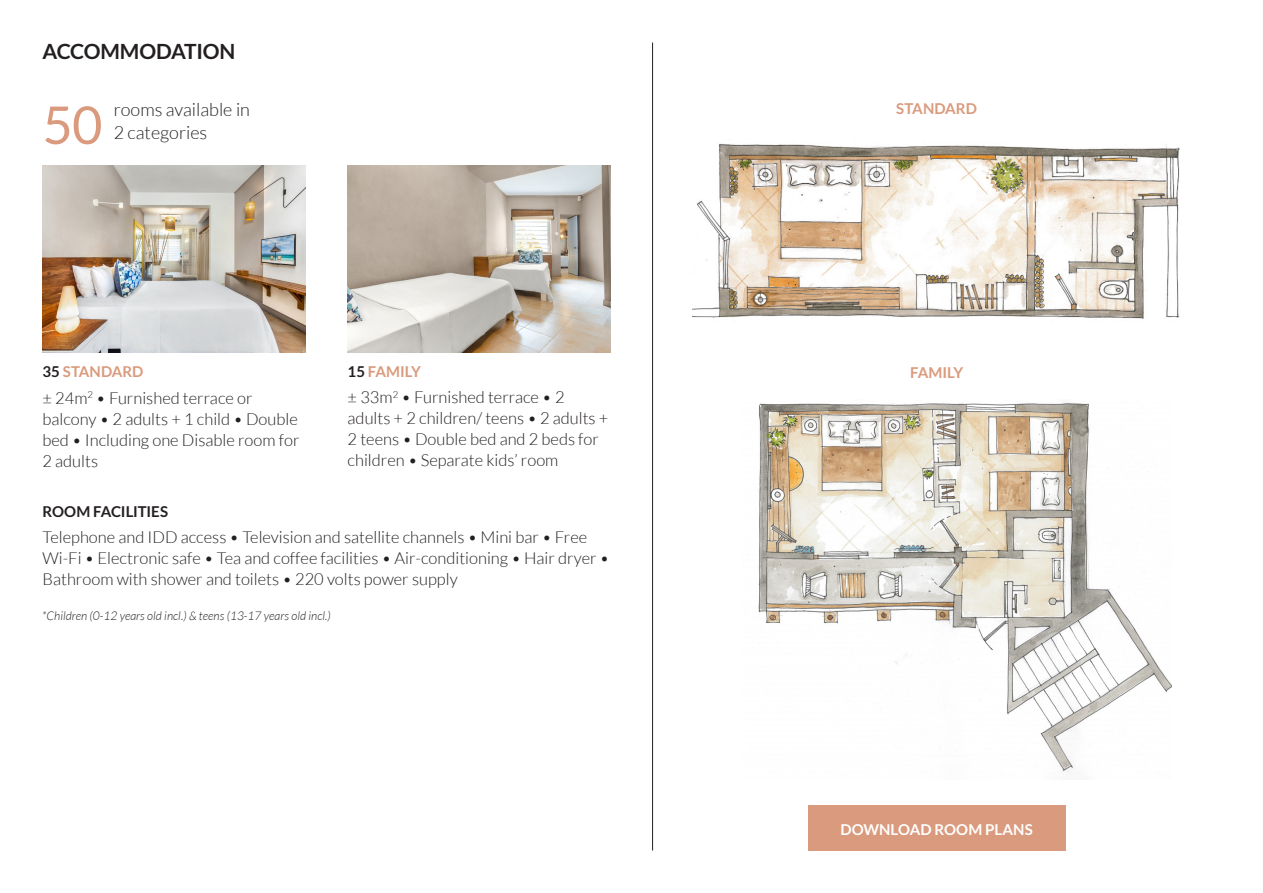
<style>
.page{position:relative;width:1263px;height:893px;background:#fff}
.page>*{position:absolute;margin:0;border:0;box-sizing:border-box;transform-origin:0 0}
.t1{font:52.2px "Lato";color:#da9a7d}
.t2{font:700 21px "Lato";letter-spacing:-.015em;color:#231f20}
.t3{font:300 18px "Lato";color:#231f20}
.t4{font:300 16.5px/21px "Lato";color:#231f20}
.t5{font:700 15px "Lato";color:#da9a7d}
.t6{font:700 15px "Lato";letter-spacing:.005em;color:#fff}
.t7{font:700 15px "Lato";letter-spacing:-.01em;color:#231f20}
.t8{font:italic 300 12px "Lato";color:#231f20}
.s1{color:#231f20}
</style>
<div class="page">
<img style="left:348px;top:165px;width:262px;height:187px">
<img style="left:43px;top:165px;width:262px;height:187px">
<img style="left:692px;top:139px;width:488px;height:180px">
<img style="left:758px;top:402px;width:413px;height:372px">
<div style="left:808px;top:805px;width:258px;height:45px;background:#da9a7d"></div>
<hr style="left:652px;top:43px;width:1px;height:807px;background:#231f20">
<p class="t2" style="left:43px;top:40px;width:194px">ACCOMMODATION</p>
<h1 class="t1" style="left:43px;top:96px;width:61px">50</h1>
<p class="t3" style="left:114px;top:100px;width:138px">rooms available in</p>
<p class="t3" style="left:114px;top:123px;width:95px">2 categories</p>
<p class="t5" style="left:43px;top:363px;width:102px"><span class="s1">35</span> STANDARD</p>
<p class="t4" style="left:43px;top:387px;width:259px">± 24m<sup>2</sup> • Furnished terrace or balcony • 2 adults + 1 child • Double bed • Including one Disable room for<br>2 adults</p>
<p class="t7" style="left:43px;top:503px;width:127px">ROOM FACILITIES</p>
<p class="t5" style="left:348px;top:363px;width:75px"><span class="s1">15</span> FAMILY</p>
<p class="t4" style="left:348px;top:387px;width:262px">± 33m<sup>2</sup> • Furnished terrace • 2 adults + 2 children/ teens • 2 adults +<br>2 teens • Double bed and 2 beds for children • Separate kids’ room</p>
<p class="t4" style="left:43px;top:527px;width:568px">Telephone and IDD access • Television and satellite channels • Mini bar • Free<br>Wi-Fi • Electronic safe • Tea and coffee facilities • Air-conditioning • Hair dryer •<br>Bathroom with shower and toilets • 220 volts power supply</p>
<p class="t8" style="left:42px;top:609px;width:290px">*Children (0-12 years old incl.) &amp; teens (13-17 years old incl.)</p>
<p class="t5" style="left:896px;top:100px;width:82px">STANDARD</p>
<p class="t5" style="left:910px;top:364px;width:55px">FAMILY</p>
<p class="t6" style="left:840px;top:820px;width:194px">DOWNLOAD ROOM PLANS</p>
</div>
